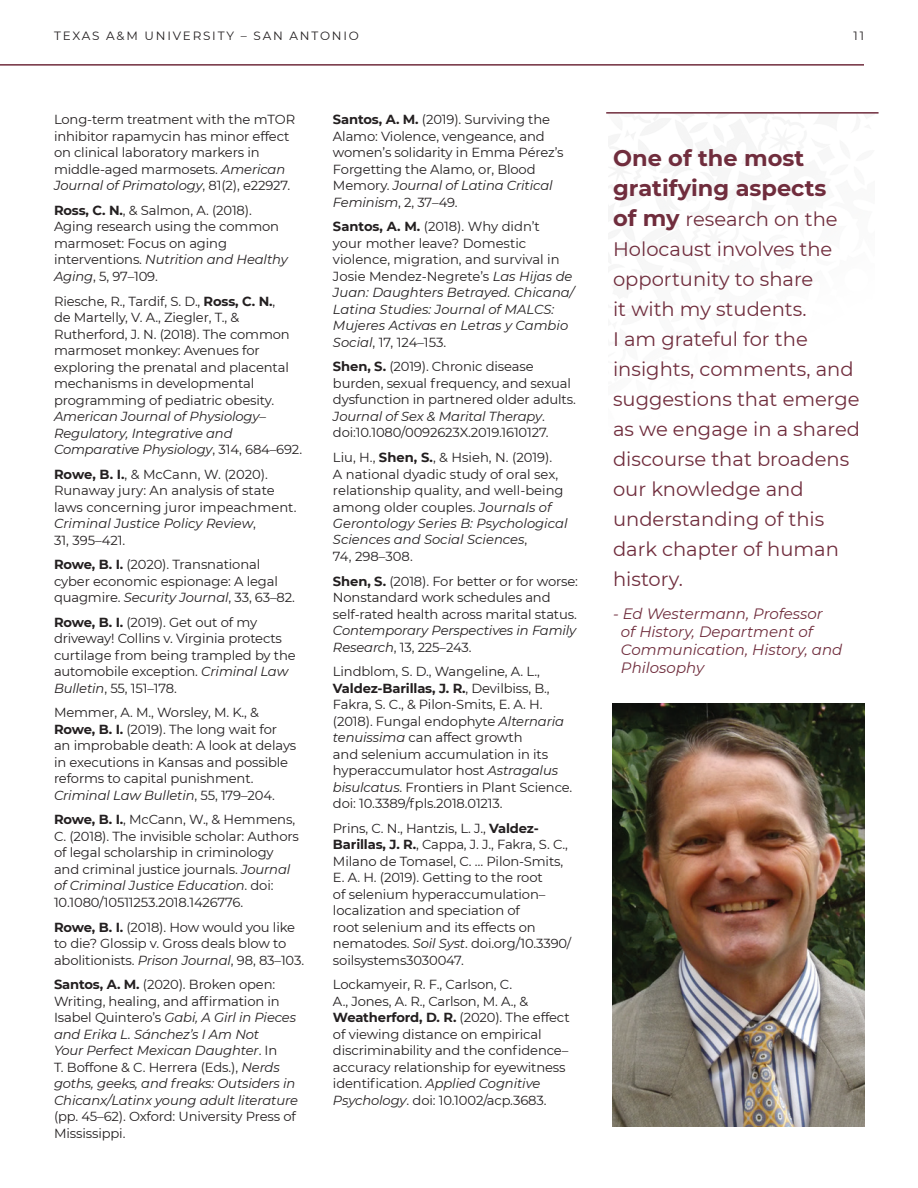
<style>
.page{position:relative;width:918px;height:1188px;background:#fff}
.page>*{position:absolute;margin:0;border:0;box-sizing:border-box;transform-origin:0 0}
.t1{font:700 22.5px/30px "Montserrat";color:#702d3d}
.t2{font:19.5px/30px "Montserrat";color:#702d3d}
.t3{font:italic 15px/18px "Montserrat";color:#702d3d}
.t4{font:13.2px/16.5px "Montserrat";letter-spacing:-.01em;color:#231f20}
.t5{font:italic 13.2px/16.5px "Montserrat";letter-spacing:-.01em;color:#231f20}
.t6{font:12px "Montserrat";letter-spacing:.15em;color:#231f20}
.s1{font-style:italic}
.s2{font-weight:700}
.s3{font-style:normal}
.s4{font-weight:700;font-style:normal}
.s5{font-weight:700;font-size:22.5px}
</style>
<div class="page">
<hr style="left:0;top:64px;width:864px;height:2px;background:#702d3d">
<img style="left:612px;top:703px;width:252px;height:423px">
<hr style="left:606px;top:112px;width:273px;height:2px;background:#702d3d">
<p class="t6" style="left:54px;top:28px;width:307px">TEXAS A&amp;M UNIVERSITY – SAN ANTONIO</p>
<p class="t6" style="left:854px;top:28px;width:12px">11</p>
<p class="t4" style="left:54px;top:111px;width:243px">Long-term treatment with the mTOR inhibitor rapamycin has minor effect on clinical laboratory markers in middle-aged marmosets. <span class="s1">American Journal of Primatology</span>, 81(2), e22927.</p>
<p class="t4" style="left:54px;top:202px;width:235px"><span class="s2">Ross, C. N.</span>, &amp; Salmon, A. (2018).<br>Aging research using the common marmoset: Focus on aging interventions. <span class="s1">Nutrition and Healthy<br>Aging</span>, 5, 97–109.</p>
<p class="t4" style="left:54px;top:292px;width:237px">Riesche, R., Tardif, S. D., <span class="s2">Ross, C. N.</span>, de Martelly, V. A., Ziegler, T., &amp; Rutherford, J. N. (2018). The common marmoset monkey: Avenues for exploring the prenatal and placental mechanisms in developmental programming of pediatric obesity.</p>
<p class="t5" style="left:54px;top:408px;width:250px">American Journal of Physiology–<br>Regulatory, Integrative and<br>Comparative Physiology<span class="s3">, 314, 684–692.</span></p>
<p class="t4" style="left:54px;top:465px;width:244px"><span class="s2">Rowe, B. I.</span>, &amp; McCann, W. (2020).<br>Runaway jury: An analysis of state laws concerning juror impeachment.<br><span class="s1">Criminal Justice Policy Review</span>,<br>31, 395–421.</p>
<p class="t4" style="left:54px;top:556px;width:243px"><span class="s2">Rowe, B. I.</span> (2020). Transnational cyber economic espionage: A legal quagmire. <span class="s1">Security Journal</span>, 33, 63–82.</p>
<p class="t4" style="left:54px;top:613px;width:243px"><span class="s2">Rowe, B. I.</span> (2019). Get out of my driveway! Collins v. Virginia protects curtilage from being trampled by the automobile exception. <span class="s1">Criminal Law Bulletin</span>, 55, 151–178.</p>
<p class="t4" style="left:54px;top:704px;width:244px">Memmer, A. M., Worsley, M. K., &amp; <span class="s2">Rowe, B. I.</span> (2019). The long wait for an improbable death: A look at delays in executions in Kansas and possible reforms to capital punishment.<br><span class="s1">Criminal Law Bulletin</span>, 55, 179–204.</p>
<p class="t4" style="left:54px;top:811px;width:246px"><span class="s2">Rowe, B. I.</span>, McCann, W., &amp; Hemmens, C. (2018). The invisible scholar: Authors of legal scholarship in criminology and criminal justice journals. <span class="s1">Journal of Criminal Justice Education</span>. doi:<br>10.1080/10511253.2018.1426776.</p>
<p class="t4" style="left:54px;top:918px;width:252px"><span class="s2">Rowe, B. I.</span> (2018). How would you like to die? Glossip v. Gross deals blow to abolitionists. <span class="s1">Prison Journal</span>, 98, 83–103.</p>
<p class="t5" style="left:54px;top:976px;width:245px"><span class="s4">Santos, A. M.</span> <span class="s3">(2020). Broken open:<br>Writing, healing, and affirmation in Isabel Quintero’s</span> Gabi, A Girl in Pieces and Erika L. Sánchez’s I Am Not<br>Your Perfect Mexican Daughter<span class="s3">. In<br>T. Boffone &amp; C. Herrera (Eds.),</span> Nerds goths, geeks, and freaks: Outsiders in Chicanx/Latinx young adult literature</p>
<p class="t4" style="left:54px;top:1108px;width:243px">(pp. 45–62). Oxford: University Press of<br>Mississippi.</p>
<p class="t4" style="left:333px;top:111px;width:232px"><span class="s2">Santos, A. M.</span> (2019). Surviving the<br>Alamo: Violence, vengeance, and women’s solidarity in Emma Pérez’s<br>Forgetting the Alamo, or, Blood<br>Memory. <span class="s1">Journal of Latina Critical<br>Feminism</span>, 2, 37–49.</p>
<p class="t4" style="left:333px;top:218px;width:243px"><span class="s2">Santos, A. M.</span> (2018). Why didn’t<br>your mother leave? Domestic violence, migration, and survival in<br>Josie Mendez-Negrete’s <span class="s1">Las Hijas de<br>Juan: Daughters Betrayed. Chicana/<br>Latina Studies: Journal of MALCS:<br>Mujeres Activas en Letras y Cambio<br>Social</span>, 17, 124–153.</p>
<p class="t4" style="left:333px;top:358px;width:244px"><span class="s2">Shen, S.</span> (2019). Chronic disease burden, sexual frequency, and sexual dysfunction in partnered older adults.<br><span class="s1">Journal of Sex &amp; Marital Therapy</span>. doi:10.1080/0092623X.2019.1610127.</p>
<p class="t4" style="left:333px;top:449px;width:236px">Liu, H., <span class="s2">Shen, S.</span>, &amp; Hsieh, N. (2019).<br>A national dyadic study of oral sex, relationship quality, and well-being among older couples. <span class="s1">Journals of<br>Gerontology Series B: Psychological<br>Sciences and Social Sciences</span>,<br>74, 298–308.</p>
<p class="t4" style="left:333px;top:572px;width:247px"><span class="s2">Shen, S.</span> (2018). For better or for worse:<br>Nonstandard work schedules and self-rated health across marital status.</p>
<p class="t5" style="left:333px;top:622px;width:245px">Contemporary Perspectives in Family<br>Research<span class="s3">, 13, 225–243.</span></p>
<p class="t4" style="left:333px;top:663px;width:241px">Lindblom, S. D., Wangeline, A. L., <span class="s2">Valdez-Barillas, J. R.</span>, Devilbiss, B., Fakra, S. C., &amp; Pilon-Smits, E. A. H. (2018). Fungal endophyte <span class="s1">Alternaria tenuissima</span> can affect growth<br>and selenium accumulation in its hyperaccumulator host <span class="s1">Astragalus bisulcatus</span>. Frontiers in Plant Science. doi: 10.3389/fpls.2018.01213.</p>
<p class="t4" style="left:333px;top:819px;width:240px">Prins, C. N., Hantzis, L. J., <span class="s2">Valdez-Barillas, J. R.</span>, Cappa, J. J., Fakra, S. C., Milano de Tomasel, C. … Pilon-Smits, E. A. H. (2019). Getting to the root<br>of selenium hyperaccumulation– localization and speciation of<br>root selenium and its effects on nematodes. <span class="s1">Soil Syst</span>. doi.org/10.3390/ soilsystems3030047.</p>
<p class="t4" style="left:333px;top:976px;width:238px">Lockamyeir, R. F., Carlson, C.<br>A., Jones, A. R., Carlson, M. A., &amp; <span class="s2">Weatherford, D. R.</span> (2020). The effect of viewing distance on empirical discriminability and the confidence– accuracy relationship for eyewitness identification. <span class="s1">Applied Cognitive Psychology</span>. doi: 10.1002/acp.3683.</p>
<h1 class="t1" style="left:613px;top:142px;width:215px">One of the most gratifying aspects</h1>
<p class="t2" style="left:613px;top:204px;width:249px"><span class="s5">of my</span> research on the<br>Holocaust involves the opportunity to share<br>it with my students.<br>I am grateful for the insights, comments, and suggestions that emerge as we engage in a shared discourse that broadens our knowledge and understanding of this dark chapter of human history.</p>
<p class="t3" style="left:621px;top:604px;width:223px;text-indent:-8px">- Ed Westermann, Professor<br>of History, Department of<br>Communication, History, and<br>Philosophy</p>
</div>
